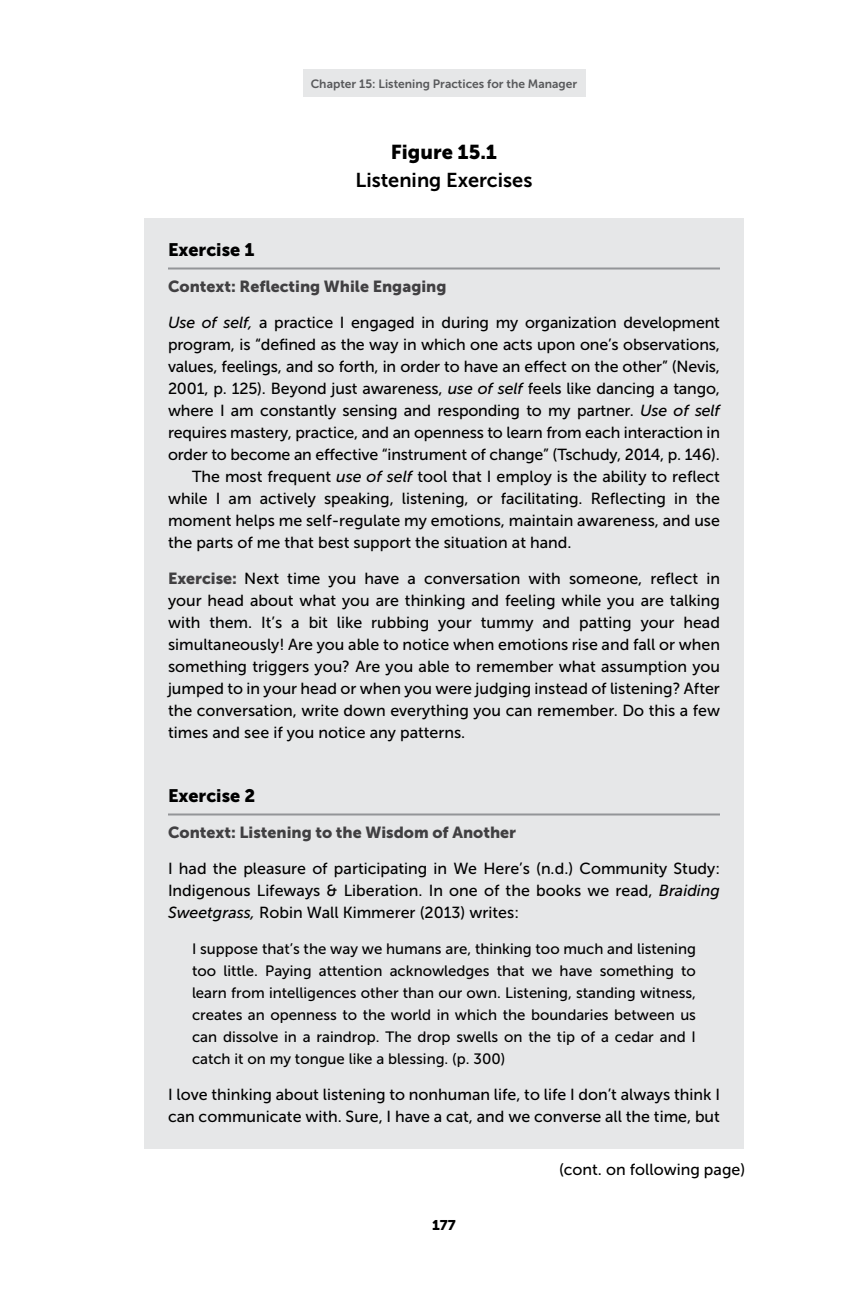
<style>
.page{position:relative;width:864px;height:1296px;background:#fff}
.page>*{position:absolute;margin:0;border:0;box-sizing:border-box;transform-origin:0 0}
.Table_title{font:20px "Museo Sans 700";color:#000}
.Table_number{font:20px "Museo Sans 900";color:#000}
.Ex_h1{font:18px "Museo Sans 900";color:#000}
.Table_text_no_indent{font:16px/22px "Museo Sans 500";letter-spacing:-.01em;color:#000;text-align:justify}
.Text_heading_3{font:16px/22px "Museo Sans 500";color:#000;text-align:justify}
.Table_text{font:16px/22px "Museo Sans 500";color:#000;text-align:justify}
.Text_heading_3-2{font:16px "Museo Sans 900";color:#414042}
.Table_number-2{font:16px "Museo Sans 500";color:#000}
.Table_extract{font:15px/22px "Museo Sans 500";color:#000;text-align:justify}
.t1{font:14px "Museo Sans 900";color:#000}
.t2{font:12px "Museo Sans 700";color:#58595b}
.s1{font-style:italic}
.s2{font-family:"Museo Sans 900";color:#414042}
</style>
<div class="page">
<div style="left:144px;top:218px;width:600px;height:931px;background:#e6e7e8"></div>
<hr style="left:168px;top:268px;width:552px;height:2px;background:#939598">
<hr style="left:168px;top:814px;width:552px;height:2px;background:#939598">
<div style="left:303px;top:69px;width:282px;height:28px;background:#e6e7e8"></div>
<p class="t2" style="left:311px;top:77px;width:268px">Chapter 15: Listening Practices for the Manager</p>
<p class="Table_number" style="left:391px;top:141px;width:108px">Figure 15.1</p>
<p class="Table_title" style="left:356px;top:169px;width:178px">Listening Exercises</p>
<p class="Ex_h1" style="left:168px;top:239px;width:88px">Exercise 1</p>
<p class="Text_heading_3-2" style="left:168px;top:277px;width:280px">Context: Reflecting While Engaging</p>
<p class="Table_text_no_indent" style="left:168px;top:311px;width:554px"><span class="s1">Use of self,</span> a practice I engaged in during my organization development program, is “defined as the way in which one acts upon one’s observations, values, feelings, and so forth, in order to have an effect on the other” (Nevis, 2001, p. 125). Beyond just awareness, <span class="s1">use of self</span> feels like dancing a tango, where I am constantly sensing and responding to my partner. <span class="s1">Use of self </span>requires mastery, practice, and an openness to learn from each interaction in order to become an effective “instrument of change” (Tschudy, 2014, p. 146).</p>
<p class="Table_text" style="left:168px;top:465px;width:554px;text-indent:24px">The most frequent <span class="s1">use of self</span> tool that I employ is the ability to reflect while I am actively speaking, listening, or facilitating. Reflecting in the moment helps me self-regulate my emotions, maintain awareness, and use the parts of me that best support the situation at hand.</p>
<p class="Text_heading_3" style="left:168px;top:567px;width:554px"><span class="s2">Exercise:</span> Next time you have a conversation with someone, reflect in your head about what you are thinking and feeling while you are talking with them. It’s a bit like rubbing your tummy and patting your head simultaneously! Are you able to notice when emotions rise and fall or when something triggers you? Are you able to remember what assumption you jumped to in your head or when you were judging instead of listening? After the conversation, write down everything you can remember. Do this a few times and see if you notice any patterns.</p>
<p class="Ex_h1" style="left:168px;top:785px;width:89px">Exercise 2</p>
<p class="Text_heading_3-2" style="left:168px;top:823px;width:350px">Context: Listening to the Wisdom of Another</p>
<p class="Table_text_no_indent" style="left:168px;top:857px;width:554px">I had the pleasure of participating in We Here’s (n.d.) Community Study:<br>Indigenous Lifeways &amp; Liberation. In one of the books we read, <span class="s1">Braiding Sweetgrass,</span> Robin Wall Kimmerer (2013) writes:</p>
<p class="Table_extract" style="left:192px;top:937px;width:506px">I suppose that’s the way we humans are, thinking too much and listening too little. Paying attention acknowledges that we have something to learn from intelligences other than our own. Listening, standing witness, creates an openness to the world in which the boundaries between us can dissolve in a raindrop. The drop swells on the tip of a cedar and I catch it on my tongue like a blessing. (p. 300)</p>
<p class="Table_text" style="left:168px;top:1083px;width:554px">I love thinking about listening to nonhuman life, to life I don’t always think I can communicate with. Sure, I have a cat, and we converse all the time, but</p>
<p class="t1" style="left:432px;top:1217px;width:25px">177</p>
<p class="Table_number-2" style="left:559px;top:1161px;width:188px">(cont. on following page)</p>
</div>
